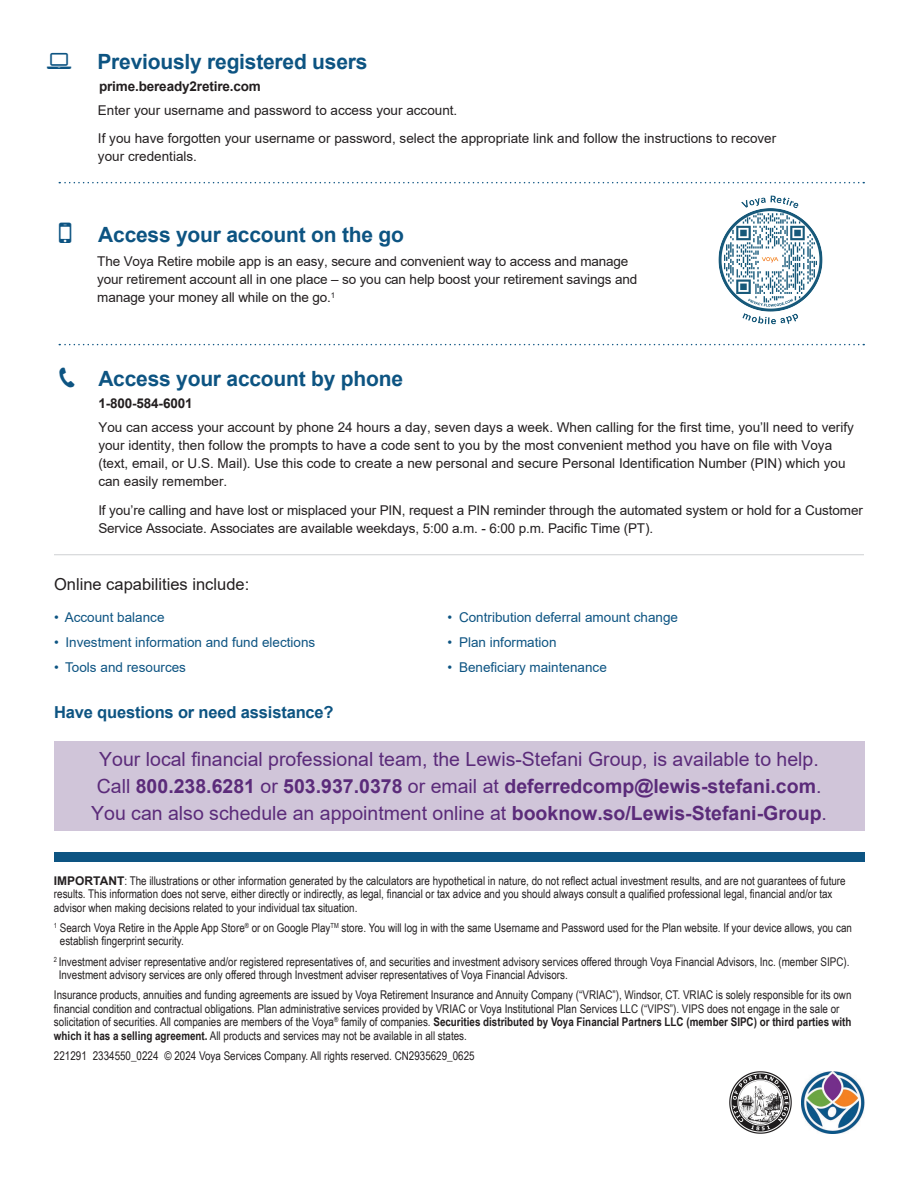
<style>
.page{position:relative;width:918px;height:1188px;background:#fff}
.page>*{position:absolute;margin:0;border:0;box-sizing:border-box;transform-origin:0 0}
.V-Body_Intro_Grey{font:700 21px "Arial";letter-spacing:-.01em;color:#0d5482}
.t1{font:19.5px/27px "Arial";color:#5b2b7a;text-align:center}
.V-Body_Intro_Grey-2{font:700 16.5px "Arial";letter-spacing:-.01em;color:#0d5482}
.V-Bulleted_Copy{font:16.5px "Arial";color:#231f20}
.V-Body_Intro_Grey-3{font:13.5px/18px "Arial";letter-spacing:-.01em;color:#231f20}
.V-Bulleted_Copy-2{font:13.5px/18px "Arial";color:#231f20}
.V-Bulleted_Copy-3{font:13.5px "Arial";color:#0d5482}
.V-Body_Intro_Grey-4{font:700 13.5px "Arial";letter-spacing:-.01em;color:#231f20}
.V-Prospectus{font:12px/13.5px "Arial Narrow";color:#231f20}
.V-Bulleted_Copy-4{font:12px/13.5px "Arial Narrow";color:#231f20}
.s1{font-weight:700}
.s2{font-family:"Arial";font-weight:700}
</style>
<div class="page">
<hr style="left:54px;top:554px;width:810px;height:1px;background:#cfd0d2">
<svg style="left:59px;top:182px;width:805px;height:1px"></svg>
<svg style="left:59px;top:344px;width:805px;height:1px"></svg>
<img style="left:718px;top:195px;width:105px;height:130px">
<div style="left:54px;top:853px;width:810px;height:9px;background:#0d5482"></div>
<img style="left:729px;top:1072px;width:62px;height:62px">
<img style="left:802px;top:1072px;width:63px;height:62px">
<div style="left:54px;top:741px;width:810px;height:90px;background:#d0c5d9"></div>
<p class="V-Body_Intro_Grey" style="left:98px;top:47px;width:271px">Previously registered users</p>
<p class="V-Bulleted_Copy-2" style="left:98px;top:102px;width:361px">Enter your username and password to access your account.</p>
<p class="V-Bulleted_Copy-2" style="left:98px;top:129px;width:680px">If you have forgotten your username or password, select the appropriate link and follow the instructions to recover your credentials.</p>
<p class="V-Body_Intro_Grey-4" style="left:99px;top:77px;width:163px">prime.beready2retire.com</p>
<p class="V-Body_Intro_Grey" style="left:98px;top:220px;width:307px">Access your account on the go</p>
<p class="V-Body_Intro_Grey-3" style="left:97px;top:253px;width:541px">The Voya Retire mobile app is an easy, secure and convenient way to access and manage your retirement account all in one place – so you can help boost your retirement savings and manage your money all while on the go.<sup>1</sup></p>
<p class="V-Body_Intro_Grey" style="left:98px;top:364px;width:306px">Access your account by phone</p>
<p class="V-Body_Intro_Grey-3" style="left:98px;top:418px;width:757px">You can access your account by phone 24 hours a day, seven days a week. When calling for the first time, you’ll need to verify your identity, then follow the prompts to have a code sent to you by the most convenient method you have on file with Voya (text, email, or U.S. Mail). Use this code to create a new personal and secure Personal Identification Number (PIN) which you can easily remember.</p>
<p class="V-Body_Intro_Grey-3" style="left:98px;top:501px;width:766px">If you’re calling and have lost or misplaced your PIN, request a PIN reminder through the automated system or hold for a Customer<br>Service Associate. Associates are available weekdays, 5:00 a.m. - 6:00 p.m. Pacific Time (PT).</p>
<p class="V-Body_Intro_Grey-4" style="left:98px;top:394px;width:96px">1-800-584-6001</p>
<p class="V-Bulleted_Copy" style="left:54px;top:572px;width:197px">Online capabilities include:</p>
<p class="V-Bulleted_Copy-3" style="left:54px;top:608px;width:112px">• Account balance</p>
<p class="V-Bulleted_Copy-3" style="left:54px;top:633px;width:263px">• Investment information and fund elections</p>
<p class="V-Bulleted_Copy-3" style="left:54px;top:658px;width:134px">• Tools and resources</p>
<p class="V-Body_Intro_Grey-2" style="left:54px;top:701px;width:281px">Have questions or need assistance?</p>
<p class="V-Bulleted_Copy-3" style="left:448px;top:608px;width:232px">• Contribution deferral amount change</p>
<p class="V-Bulleted_Copy-3" style="left:448px;top:633px;width:111px">• Plan information</p>
<p class="V-Bulleted_Copy-3" style="left:448px;top:658px;width:161px">• Beneficiary maintenance</p>
<p class="t1" style="left:91px;top:745px;width:737px">Your local financial professional team, the Lewis-Stefani Group, is available to help.<br>Call <span class="s1">800.238.6281</span> or <span class="s1">503.937.0378</span> or email at <span class="s1">deferredcomp@lewis-stefani.com</span>.<br>You can also schedule an appointment online at <span class="s1">booknow.so/Lewis-Stefani-Group</span>.</p>
<p class="V-Bulleted_Copy-4" style="left:54px;top:873px;width:793px"><span class="s2">IMPORTANT</span>: The illustrations or other information generated by the calculators are hypothetical in nature, do not reflect actual investment results, and are not guarantees of future results. This information does not serve, either directly or indirectly, as legal, financial or tax advice and you should always consult a qualified professional legal, financial and/or tax advisor when making decisions related to your individual tax situation.</p>
<p class="V-Prospectus" style="left:60px;top:920px;width:794px;text-indent:-6px"><sup>1</sup> Search Voya Retire in the Apple App Store<sup>®</sup> or on Google Play<sup>TM</sup> store. You will log in with the same Username and Password used for the Plan website. If your device allows, you can establish fingerprint security.</p>
<p class="V-Prospectus" style="left:59px;top:954px;width:792px;text-indent:-5px"><sup>2</sup> Investment adviser representative and/or registered representatives of, and securities and investment advisory services offered through Voya Financial Advisors, Inc. (member SIPC).<br>Investment advisory services are only offered through Investment adviser representatives of Voya Financial Advisors.</p>
<p class="V-Prospectus" style="left:54px;top:988px;width:799px">Insurance products, annuities and funding agreements are issued by Voya Retirement Insurance and Annuity Company (“VRIAC”), Windsor, CT. VRIAC is solely responsible for its own financial condition and contractual obligations. Plan administrative services provided by VRIAC or Voya Institutional Plan Services LLC (“VIPS”). VIPS does not engage in the sale or solicitation of securities. All companies are members of the Voya<sup>®</sup> family of companies. <span class="s1">Securities distributed by Voya Financial Partners LLC (member SIPC) or third parties with which it has a selling agreement.</span> All products and services may not be available in all states.</p>
<p class="V-Prospectus" style="left:54px;top:1049px;width:422px">221291 2334550_0224 © 2024 Voya Services Company. All rights reserved. CN2935629_0625</p>
</div>
